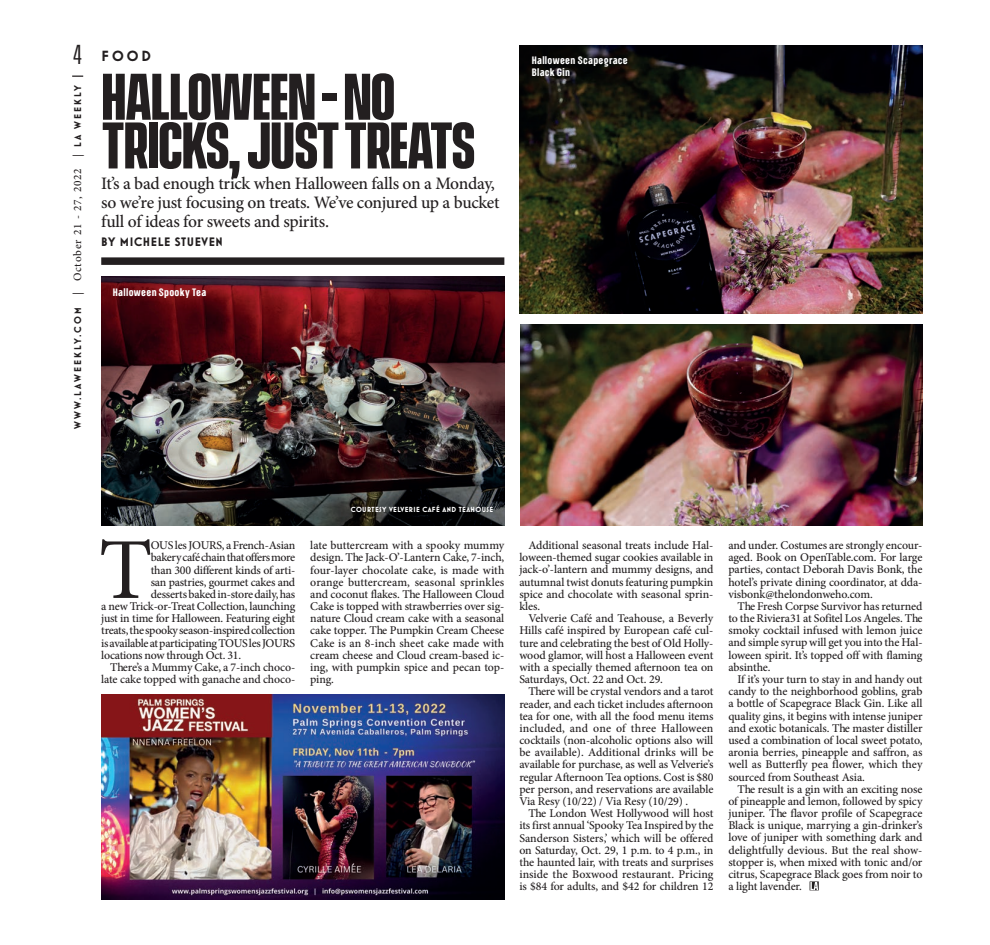
<style>
.page{position:relative;width:990px;height:945px;background:#fff}
.page>*{position:absolute;margin:0;border:0;box-sizing:border-box;transform-origin:0 0}
.t1{font:86.88px "Minion Pro";color:#231f20}
.t2{font:700 60px/48.8px "Vanguard CF";letter-spacing:-.015em;color:#231f20}
.t3{font:25px "Vanguard CF";color:#231f20}
.t4{font:500 17.5px/18.8px "Minion Pro";letter-spacing:-.015em;color:#231f20}
.t5{font:700 15px "Mostra Nuova Alt D";color:#231f20}
.t6{font:700 12.5px "Mostra Nuova Alt D";letter-spacing:.05em;color:#231f20}
.t7{font:500 11.88px/12.1px "Minion Pro";letter-spacing:-.015em;color:#231f20;text-align:justify}
.t8{font:500 11.88px "Minion Pro";letter-spacing:-.035em;color:#231f20}
.t9{font:700 10.25px/11.5px "Coast";letter-spacing:.03em;color:#fff}
.t10{font:700 10px "Mostra Nuova";letter-spacing:.225em;color:#231f20}
.t11{font:700 7.5px "Mostra Nuova";letter-spacing:.05em;color:#fff}
.s1{font-family:"Minion Pro";font-weight:500;font-size:11.25px}
</style>
<div class="page">
<div style="left:101px;top:257px;width:403px;height:8px;background:#231f20"></div>
<svg style="left:810px;top:881px;width:9px;height:9px"></svg>
<img style="left:101px;top:695px;width:403px;height:205px">
<img style="left:519px;top:45px;width:403px;height:269px">
<img style="left:101px;top:276px;width:403px;height:249px">
<img style="left:520px;top:325px;width:402px;height:200px">
<h3 class="t3" style="left:73px;top:41px;width:11px">4</h3>
<p class="t10" style="left:72px;top:429px;width:345px;rotate:-90deg">WWW.LAWEEKLY.COM <span class="s1">| October 21 - 27, 2022 |</span> LA WEEKLY</p>
<p class="t5" style="left:102px;top:47px;width:51px">FOOD</p>
<h2 class="t2" style="left:101px;top:76px;width:376px">HALLOWEEN - NO<br>TRICKS, JUST TREATS</h2>
<h3 class="t4" style="left:101px;top:174px;width:400px">It’s a bad enough trick when Halloween falls on a Monday, so we’re just focusing on treats. We’ve conjured up a bucket full of ideas for sweets and spirits.</h3>
<p class="t6" style="left:101px;top:235px;width:123px">BY MICHELE STUEVEN</p>
<p class="t9" style="left:113px;top:287px;width:95px">Halloween Spooky Tea</p>
<p class="t9" style="left:532px;top:55px;width:98px">Halloween Scapegrace<br>Black Gin</p>
<h1 class="t1" style="left:99px;top:512px;width:55px">T</h1>
<p class="t7" style="left:151px;top:539px;width:146px">OUS les JOURS, a French-Asian</p>
<p class="t8" style="left:151px;top:550px;width:146px">bakery café chain that offers more</p>
<p class="t7" style="left:151px;top:564px;width:146px">than 300 different kinds of arti-</p>
<p class="t7" style="left:151px;top:576px;width:146px">san pastries, gourmet cakes and</p>
<p class="t7" style="left:151px;top:588px;width:146px">desserts baked in-store daily, has</p>
<p class="t7" style="left:101px;top:600px;width:196px">a new Trick-or-Treat Collection, launching</p>
<p class="t7" style="left:101px;top:612px;width:196px">just in time for Halloween. Featuring eight</p>
<p class="t7" style="left:101px;top:625px;width:196px">treats, the spooky season-inspired collection</p>
<p class="t7" style="left:101px;top:637px;width:196px">is available at participating TOUS les JOURS</p>
<p class="t7" style="left:101px;top:649px;width:141px">locations now through Oct. 31.</p>
<p class="t7" style="left:110px;top:661px;width:187px">There’s a Mummy Cake, a 7-inch choco-</p>
<p class="t7" style="left:101px;top:673px;width:196px">late cake topped with ganache and choco-</p>
<p class="t11" style="left:351px;top:505px;width:144px">COURTESY VELVERIE CAFÉ AND TEAHOUSE</p>
<p class="t7" style="left:310px;top:539px;width:196px">late buttercream with a spooky mummy design. The Jack-O’-Lantern Cake, 7-inch, four-layer chocolate cake, is made with orange buttercream, seasonal sprinkles and coconut flakes. The Halloween Cloud Cake is topped with strawberries over sig&shy;nature Cloud cream cake with a seasonal cake topper. The Pumpkin Cream Cheese Cake is an 8-inch sheet cake made with cream cheese and Cloud cream-based ic&shy;ing, with pumpkin spice and pecan top&shy;ping.</p>
<p class="t7" style="left:519px;top:539px;width:196px;text-indent:9px">Additional seasonal treats include Hal&shy;loween-themed sugar cookies available in jack-o’-lantern and mummy designs, and autumnal twist donuts featuring pumpkin spice and chocolate with seasonal sprin&shy;kles.</p>
<p class="t7" style="left:519px;top:612px;width:196px;text-indent:9px">Velverie Café and Teahouse, a Beverly Hills café inspired by European café cul&shy;ture and celebrating the best of Old Holly&shy;wood glamor, will host a Halloween event with a specially themed afternoon tea on Saturdays, Oct. 22 and Oct. 29.</p>
<p class="t7" style="left:519px;top:685px;width:196px;text-indent:9px">There will be crystal vendors and a tarot reader, and each ticket includes afternoon tea for one, with all the food menu items included, and one of three Halloween cocktails (non-alcoholic options also will be available). Additional drinks will be available for purchase, as well as Velverie’s regular Afternoon Tea options. Cost is $80 per person, and reservations are available Via Resy (10/22) / Via Resy (10/29) .</p>
<p class="t7" style="left:519px;top:807px;width:196px;text-indent:9px">The London West Hollywood will host its first annual ‘Spooky Tea Inspired by the Sanderson Sisters,’ which will be offered on Saturday, Oct. 29, 1 p.m. to 4 p.m., in the haunted lair, with treats and surprises inside the Boxwood restaurant. Pricing is $84 for adults, and $42 for children 12</p>
<p class="t7" style="left:728px;top:539px;width:196px">and under. Costumes are strongly encour&shy;aged. Book on OpenTable.com. For large parties, contact Deborah Davis Bonk, the hotel’s private dining coordinator, at dda&shy;visbonk@thelondonweho.com.</p>
<p class="t7" style="left:728px;top:600px;width:196px;text-indent:9px">The Fresh Corpse Survivor has returned to the Riviera31 at Sofitel Los Angeles. The smoky cocktail infused with lemon juice and simple syrup will get you into the Hal&shy;loween spirit. It’s topped off with flaming absinthe.</p>
<p class="t7" style="left:728px;top:673px;width:196px;text-indent:9px">If it’s your turn to stay in and handy out candy to the neighborhood goblins, grab a bottle of Scapegrace Black Gin. Like all quality gins, it begins with intense juniper and exotic botanicals. The master distiller used a combination of local sweet potato, aronia berries, pineapple and saffron, as well as Butterfly pea flower, which they sourced from Southeast Asia.</p>
<p class="t7" style="left:728px;top:783px;width:196px;text-indent:9px">The result is a gin with an exciting nose of pineapple and lemon, followed by spicy juniper. The flavor profile of Scapegrace Black is unique, marrying a gin-drinker’s love of juniper with something dark and delightfully devious. But the real show&shy;stopper is, when mixed with tonic and/or citrus, Scapegrace Black goes from noir to a light lavender.</p>
</div>
